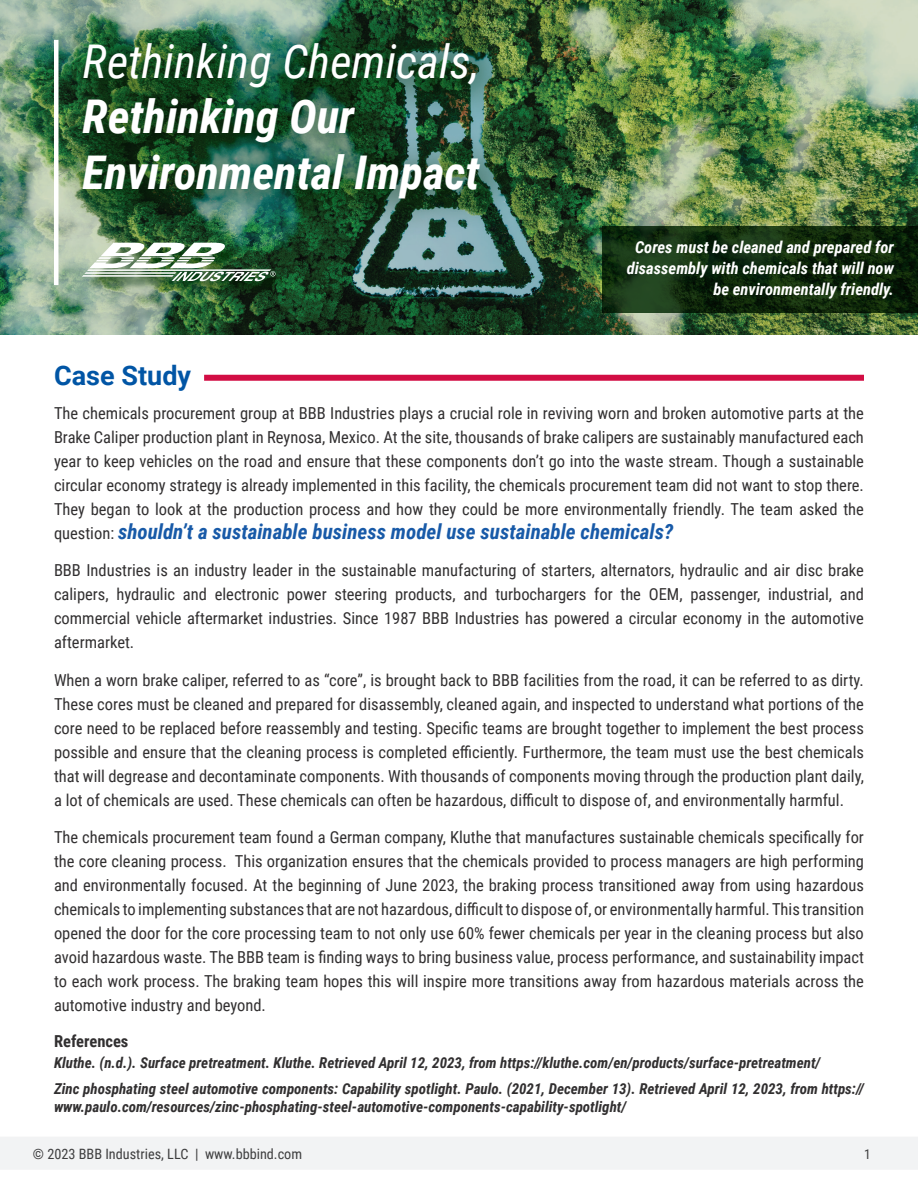
<style>
.page{position:relative;width:918px;height:1188px;background:#fff}
.page>*{position:absolute;margin:0;border:0;box-sizing:border-box;transform-origin:0 0}
.t1{font:italic 700 46.5px/55.5px "Roboto Condensed";color:#fff}
.t2{font:italic 46.5px "Roboto Condensed";color:#fff}
.t3{font:700 27px "Roboto";color:#0155a5}
.t4{font:italic 700 21px "Roboto Condensed";color:#185aa8}
.t5{font:16.5px/24px "Roboto Condensed";color:#312f30;text-align:justify}
.t6{font:italic 700 16.5px/21px "Roboto Condensed";color:#fff;text-align:right}
.t7{font:700 16.5px "Roboto Condensed";color:#312f30}
.t8{font:italic 700 15px/25.5px "Roboto Condensed";color:#312f30}
.t9{font:14.25px "Roboto Condensed";color:#3e3e3f}
.t10{font:13.5px "Roboto Condensed";color:#3e3e3f}
.s1{font-weight:400;font-style:normal;font-size:16.5px;color:#312f30}
</style>
<div class="page">
<div style="left:0;top:1137px;width:918px;height:32px;background:#f2f3f4"></div>
<img style="left:0;top:0;width:918px;height:335px">
<svg style="left:602px;top:227px;width:316px;height:86px;background:#112b0e"></svg>
<div style="left:204px;top:375px;width:660px;height:6px;background:#d20d44"></div>
<hr style="left:54px;top:40px;width:4px;height:245px;background:#fff">
<div style="left:56px;top:13px;width:468px;height:226px;background:#003102;opacity:.44"></div>
<div style="left:85px;top:245px;width:204px;height:50px;background:#003102;opacity:.75"></div>
<img style="left:82px;top:243px;width:194px;height:38px">
<h1 class="t2" style="left:82px;top:29px;width:399px">Rethinking Chemicals,</h1>
<h1 class="t1" style="left:82px;top:87px;width:399px">Rethinking Our<br>Environmental Impact</h1>
<h2 class="t3" style="left:54px;top:357px;width:138px">Case Study</h2>
<p class="t6" style="left:627px;top:236px;width:269px">Cores must be cleaned and prepared for disassembly with chemicals that will now be environmentally friendly.</p>
<p class="t5" style="left:54px;top:400px;width:811px">The chemicals procurement group at BBB Industries plays a crucial role in reviving worn and broken automotive parts at the Brake Caliper production plant in Reynosa, Mexico. At the site, thousands of brake calipers are sustainably manufactured each year to keep vehicles on the road and ensure that these components don’t go into the waste stream. Though a sustainable circular economy strategy is already implemented in this facility, the chemicals procurement team did not want to stop there.<br>They began to look at the production process and how they could be more environmentally friendly. The team asked the</p>
<p class="t4" style="left:54px;top:517px;width:621px"><span class="s1">question:</span> shouldn’t a sustainable business model use sustainable chemicals?</p>
<p class="t5" style="left:54px;top:558px;width:812px">BBB Industries is an industry leader in the sustainable manufacturing of starters, alternators, hydraulic and air disc brake calipers, hydraulic and electronic power steering products, and turbochargers for the OEM, passenger, industrial, and commercial vehicle aftermarket industries. Since 1987 BBB Industries has powered a circular economy in the automotive aftermarket.</p>
<p class="t5" style="left:54px;top:667px;width:812px">When a worn brake caliper, referred to as “core”, is brought back to BBB facilities from the road, it can be referred to as dirty.<br>These cores must be cleaned and prepared for disassembly, cleaned again, and inspected to understand what portions of the core need to be replaced before reassembly and testing. Specific teams are brought together to implement the best process possible and ensure that the cleaning process is completed efficiently. Furthermore, the team must use the best chemicals that will degrease and decontaminate components. With thousands of components moving through the production plant daily, a lot of chemicals are used. These chemicals can often be hazardous, difficult to dispose of, and environmentally harmful.</p>
<p class="t5" style="left:54px;top:825px;width:812px">The chemicals procurement team found a German company, Kluthe that manufactures sustainable chemicals specifically for the core cleaning process. This organization ensures that the chemicals provided to process managers are high performing and environmentally focused. At the beginning of June 2023, the braking process transitioned away from using hazardous chemicals to implementing substances that are not hazardous, difficult to dispose of, or environmentally harmful. This transition opened the door for the core processing team to not only use 60% fewer chemicals per year in the cleaning process but also avoid hazardous waste. The BBB team is finding ways to bring business value, process performance, and sustainability impact to each work process. The braking team hopes this will inspire more transitions away from hazardous materials across the automotive industry and beyond.</p>
<p class="t7" style="left:54px;top:1030px;width:76px">References</p>
<p class="t8" style="left:54px;top:1050px;width:812px">Kluthe. (n.d.). Surface pretreatment. Kluthe. Retrieved April 12, 2023, from https://kluthe.com/en/products/surface-pretreatment/<br>Zinc phosphating steel automotive components: Capability spotlight. Paulo. (2021, December 13). Retrieved April 12, 2023, from https://</p>
<p class="t8" style="left:54px;top:1093px;width:574px">www.paulo.com/resources/zinc-phosphating-steel-automotive-components-capability-spotlight/</p>
<p class="t9" style="left:33px;top:1144px;width:271px">© 2023 BBB Industries, LLC | www.bbbind.com</p>
<p class="t10" style="left:864px;top:1145px;width:8px">1</p>
</div>
